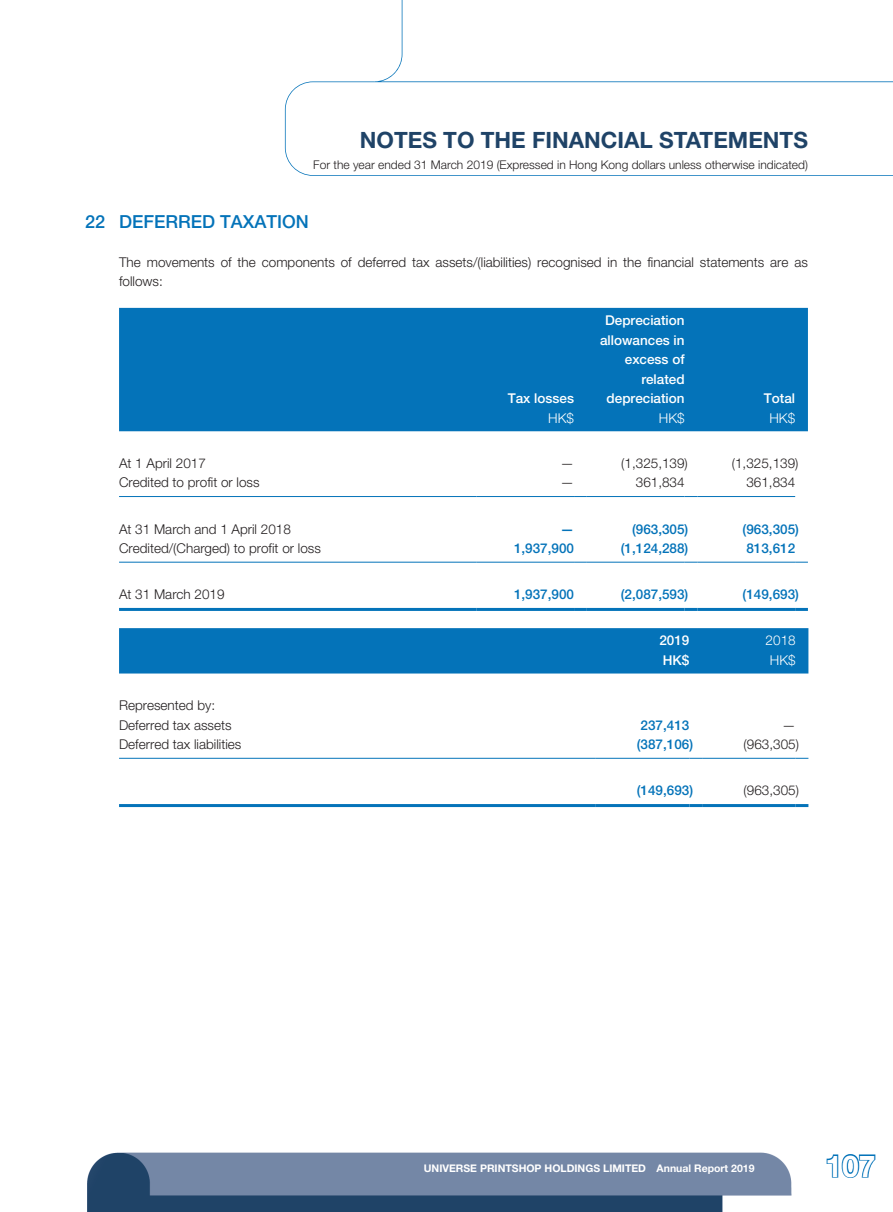
<style>
.page{position:relative;width:893px;height:1212px;background:#fff}
.page>*{position:absolute;margin:0;border:0;box-sizing:border-box;transform-origin:0 0}
.t1{font:700 30px "Helvetica Neue LT Std";color:#fff}
.t2{font:700 22.5px "Helvetica Neue LT Std";color:#1f4367}
.t3{font:500 18px "Helvetica Neue LT Std";color:#0473b9}
.t4{font:300 13.5px/19.5px "Helvetica Neue LT Std";color:#231f20}
.t5{font:500 13.5px "Helvetica Neue LT Std";color:#0473b9}
.t6{font:500 13.5px/19.5px "Helvetica Neue LT Std";color:#fff;text-align:right}
.t7{font:300 13.5px "Helvetica Neue LT Std";color:#fff}
.t8{font:300 12px "Helvetica Neue LT Std";color:#231f20}
.t9{font:700 10.5px "Helvetica Neue LT Std";color:#fff}
</style>
<div class="page">
<img style="left:87px;top:1152px;width:705px;height:60px">
<svg style="left:826px;top:1154px;width:50px;height:24px"></svg>
<svg style="left:285px;top:81px;width:608px;height:95px"></svg>
<div style="left:119px;top:308px;width:689px;height:123px;background:#0473b9"></div>
<hr style="left:119px;top:562px;width:357px;height:1px;background:#0473b9">
<hr style="left:476px;top:562px;width:98px;height:1px;background:#0473b9">
<svg style="left:574px;top:562px;width:13px;height:1px"></svg>
<hr style="left:587px;top:562px;width:98px;height:1px;background:#0473b9">
<svg style="left:685px;top:562px;width:12px;height:1px"></svg>
<hr style="left:697px;top:562px;width:98px;height:1px;background:#0473b9">
<svg style="left:795px;top:562px;width:13px;height:1px"></svg>
<hr style="left:119px;top:608px;width:357px;height:3px;background:#0473b9">
<hr style="left:476px;top:608px;width:98px;height:3px;background:#0473b9">
<svg style="left:574px;top:608px;width:13px;height:3px"></svg>
<hr style="left:587px;top:608px;width:98px;height:3px;background:#0473b9">
<svg style="left:685px;top:608px;width:12px;height:3px"></svg>
<hr style="left:697px;top:608px;width:98px;height:3px;background:#0473b9">
<svg style="left:795px;top:608px;width:13px;height:3px"></svg>
<hr style="left:119px;top:496px;width:357px;height:1px;background:#0473b9">
<hr style="left:476px;top:496px;width:98px;height:1px;background:#0473b9">
<svg style="left:574px;top:496px;width:13px;height:1px"></svg>
<hr style="left:587px;top:496px;width:98px;height:1px;background:#0473b9">
<svg style="left:685px;top:496px;width:12px;height:1px"></svg>
<hr style="left:697px;top:496px;width:98px;height:1px;background:#0473b9">
<div style="left:119px;top:628px;width:689px;height:45px;background:#0473b9"></div>
<hr style="left:119px;top:804px;width:477px;height:3px;background:#0473b9">
<hr style="left:596px;top:804px;width:93px;height:3px;background:#0473b9">
<svg style="left:689px;top:804px;width:13px;height:3px"></svg>
<hr style="left:702px;top:804px;width:94px;height:3px;background:#0473b9">
<svg style="left:796px;top:804px;width:12px;height:3px"></svg>
<hr style="left:119px;top:758px;width:477px;height:1px;background:#0473b9">
<hr style="left:596px;top:758px;width:93px;height:1px;background:#0473b9">
<svg style="left:689px;top:758px;width:13px;height:1px"></svg>
<hr style="left:702px;top:758px;width:94px;height:1px;background:#0473b9">
<svg style="left:796px;top:758px;width:12px;height:1px"></svg>
<svg style="left:374px;top:0;width:519px;height:82px"></svg>
<h2 class="t2" style="left:360px;top:126px;width:449px">NOTES TO THE FINANCIAL STATEMENTS</h2>
<p class="t8" style="left:313px;top:157px;width:496px">For the year ended 31 March 2019 (Expressed in Hong Kong dollars unless otherwise indicated)</p>
<h3 class="t3" style="left:85px;top:210px;width:225px">22 DEFERRED TAXATION</h3>
<p class="t4" style="left:119px;top:252px;width:690px">The movements of the components of deferred tax assets/(liabilities) recognised in the financial statements are as follows:</p>
<p class="t6" style="left:508px;top:388px;width:68px">Tax losses</p>
<p class="t6" style="left:600px;top:310px;width:86px">Depreciation allowances in excess of related depreciation</p>
<p class="t6" style="left:764px;top:388px;width:33px">Total</p>
<p class="t7" style="left:548px;top:409px;width:27px">HK$</p>
<p class="t7" style="left:659px;top:409px;width:27px">HK$</p>
<p class="t7" style="left:769px;top:409px;width:27px">HK$</p>
<p class="t4" style="left:119px;top:453px;width:88px">At 1 April 2017</p>
<p class="t4" style="left:561px;top:453px;width:15px">—</p>
<p class="t4" style="left:621px;top:453px;width:68px">(1,325,139)</p>
<p class="t4" style="left:732px;top:453px;width:68px">(1,325,139)</p>
<p class="t4" style="left:119px;top:473px;width:142px">Credited to profit or loss</p>
<p class="t4" style="left:561px;top:473px;width:15px">—</p>
<p class="t4" style="left:636px;top:473px;width:50px">361,834</p>
<p class="t4" style="left:746px;top:473px;width:50px">361,834</p>
<p class="t4" style="left:119px;top:519px;width:173px">At 31 March and 1 April 2018</p>
<p class="t5" style="left:561px;top:521px;width:15px">—</p>
<p class="t5" style="left:632px;top:521px;width:58px">(963,305)</p>
<p class="t5" style="left:743px;top:521px;width:58px">(963,305)</p>
<p class="t4" style="left:119px;top:538px;width:203px">Credited/(Charged) to profit or loss</p>
<p class="t5" style="left:514px;top:540px;width:62px">1,937,900</p>
<p class="t5" style="left:621px;top:540px;width:69px">(1,124,288)</p>
<p class="t5" style="left:746px;top:540px;width:50px">813,612</p>
<p class="t4" style="left:119px;top:584px;width:107px">At 31 March 2019</p>
<p class="t5" style="left:514px;top:586px;width:62px">1,937,900</p>
<p class="t5" style="left:621px;top:586px;width:69px">(2,087,593)</p>
<p class="t5" style="left:743px;top:586px;width:58px">(149,693)</p>
<p class="t6" style="left:659px;top:631px;width:32px">2019</p>
<p class="t7" style="left:766px;top:632px;width:32px">2018</p>
<p class="t6" style="left:663px;top:650px;width:28px">HK$</p>
<p class="t7" style="left:770px;top:652px;width:27px">HK$</p>
<p class="t4" style="left:119px;top:695px;width:114px">Represented by:<br>Deferred tax assets</p>
<p class="t5" style="left:641px;top:717px;width:50px">237,413</p>
<p class="t4" style="left:782px;top:715px;width:15px">—</p>
<p class="t4" style="left:119px;top:734px;width:124px">Deferred tax liabilities</p>
<p class="t5" style="left:637px;top:736px;width:58px">(387,106)</p>
<p class="t4" style="left:744px;top:734px;width:57px">(963,305)</p>
<p class="t5" style="left:637px;top:782px;width:58px">(149,693)</p>
<p class="t4" style="left:744px;top:780px;width:57px">(963,305)</p>
<p class="t9" style="left:424px;top:1161px;width:332px">UNIVERSE PRINTSHOP HOLDINGS LIMITED Annual Report 2019</p>
<h1 class="t1" style="left:825px;top:1147px;width:52px">107</h1>
</div>
